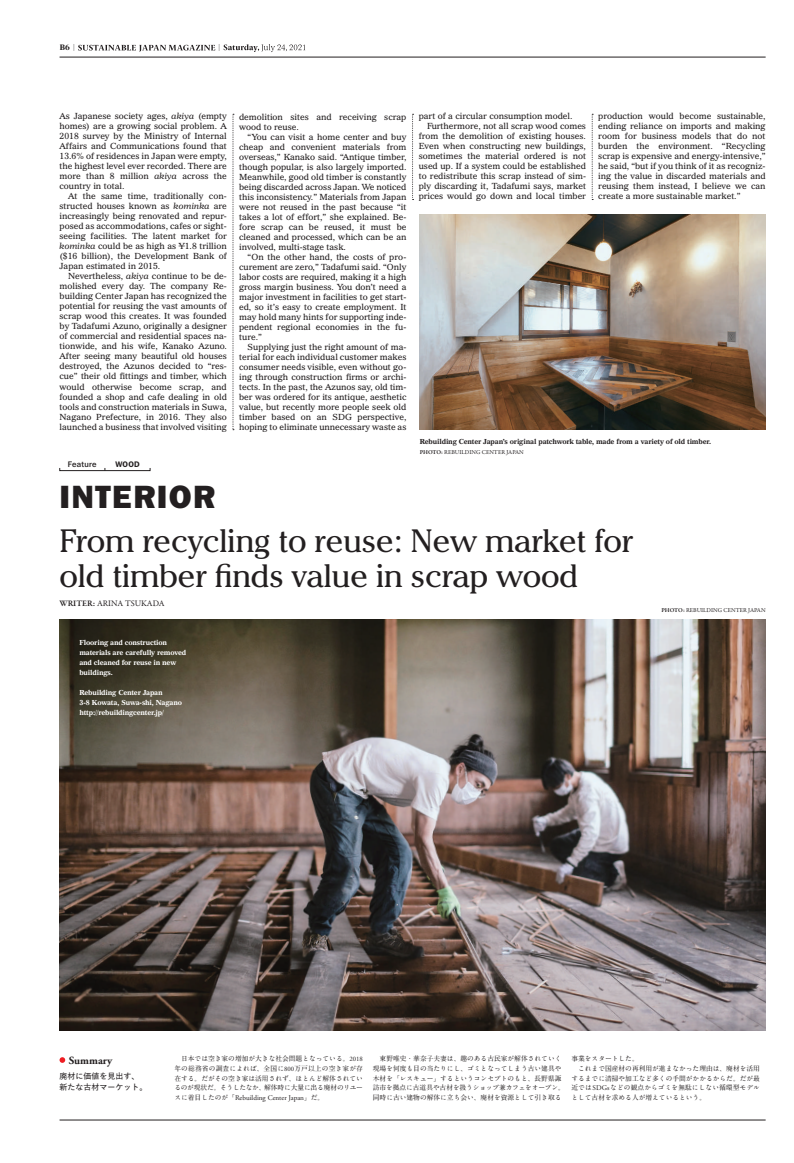
<style>
.page{position:relative;width:794px;height:1163px;background:#fff}
.page>*{position:absolute;margin:0;border:0;box-sizing:border-box;transform-origin:0 0}
.t1{font:32px/35px "Cheltenham IT Cby BT";letter-spacing:-.005em;color:#231f20}
.t2{font:800 32px "Franklin Gothic IT Cby BT";letter-spacing:.04em;color:#231f20}
.t3{font:700 11px "Adobe Garamond";color:#231f20}
.t4{font:8.5px/10px "Imperial BT";color:#231f20;text-align:justify}
.t5{font:8.5px "Garamond Premr Pro";color:#231f20}
.t6{font:600 8px/10.8px "Yu Go Pr 6";color:#231f20}
.t7{font:500 8px "Franklin Gothic IT Cby BT";letter-spacing:.035em;color:#231f20}
.t8{font:600 8px "Franklin Gothic IT Cby BT";color:#231f20}
.t9{font:800 8px "Berlingske Serif";color:#231f20}
.t10{font:7.2px "Adobe Garamond Pro";color:#231f20}
.t11{font:700 7px/10px "Imperial BT";letter-spacing:-.02em;color:#fff}
.t12{font:700 7px "Imperial BT";letter-spacing:-.025em;color:#231f20}
.t13{font:700 6.7px/9.6px "A1 Mincho Std";color:#231f20;text-align:justify}
.t14{font:6px "Garamond Premr Pro";color:#231f20}
.s1{font-style:italic}
.s2{font-weight:600}
.s3{font-family:"Adobe Garamond Pro";font-weight:400}
.s4{font-family:"A1 Mincho Std";font-weight:700;font-size:6.7px}
.s5{font-family:"Koburina Go Std W1";font-size:6.7px}
.s6{font-family:"Koburina Go Std W1";font-weight:400}
.s7{font-family:"Adobe Garamond Pro";font-weight:400;font-size:7.2px}
</style>
<div class="page">
<img style="left:60px;top:619px;width:705px;height:411px">
<img style="left:420px;top:214px;width:345px;height:216px">
<svg style="left:412px;top:114px;width:1px;height:86px"></svg>
<svg style="left:592px;top:114px;width:1px;height:86px"></svg>
<svg style="left:233px;top:114px;width:1px;height:316px"></svg>
<svg style="left:60px;top:1057px;width:5px;height:5px"></svg>
<svg style="left:78px;top:45px;width:137px;height:7px"></svg>
<svg style="left:224px;top:44px;width:81px;height:8px"></svg>
<hr style="left:60px;top:57px;width:705px;height:1px;background:#231f20">
<hr style="left:60px;top:1119px;width:705px;height:1px;background:#231f20">
<p class="t9" style="left:60px;top:42px;width:17px">B6 |</p>
<p class="t9" style="left:219px;top:42px;width:3px">|</p>
<p class="t4" style="left:60px;top:111px;width:169px">As Japanese society ages, <span class="s1">akiya</span> (empty homes) are a growing social problem. A 2018 survey by the Ministry of Internal Affairs and Communications found that 13.6% of residences in Japan were empty, the highest level ever recorded. There are more than 8 million <span class="s1">akiya</span> across the country in total.</p>
<p class="t4" style="left:60px;top:191px;width:169px;text-indent:9px">At the same time, traditionally con&shy;structed houses known as <span class="s1">kominka</span> are increasingly being renovated and repur&shy;posed as accommodations, cafes or sight&shy;seeing facilities. The latent market for <span class="s1">kominka</span> could be as high as ¥1.8 trillion ($16 billion), the Development Bank of Japan estimated in 2015.</p>
<p class="t4" style="left:60px;top:271px;width:169px;text-indent:8px">Nevertheless, <span class="s1">akiya</span> continue to be de&shy;molished every day. The company Re&shy;building Center Japan has recognized the potential for reusing the vast amounts of scrap wood this creates. It was founded by Tadafumi Azuno, originally a designer of commercial and residential spaces na&shy;tionwide, and his wife, Kanako Azuno.<br>After seeing many beautiful old houses destroyed, the Azunos decided to “res&shy;cue” their old fittings and timber, which would otherwise become scrap, and founded a shop and cafe dealing in old tools and construction materials in Suwa, Nagano Prefecture, in 2016. They also launched a business that involved visiting</p>
<p class="t4" style="left:239px;top:111px;width:169px">demolition sites and receiving scrap wood to reuse.</p>
<p class="t4" style="left:239px;top:131px;width:169px;text-indent:8px">“You can visit a home center and buy cheap and convenient materials from overseas,” Kanako said. “Antique timber, though popular, is also largely imported.<br>Meanwhile, good old timber is constantly being discarded across Japan. We noticed this inconsistency.” Materials from Japan were not reused in the past because “it takes a lot of effort,” she explained. Be&shy;fore scrap can be reused, it must be cleaned and processed, which can be an involved, multi-stage task.</p>
<p class="t4" style="left:239px;top:251px;width:169px;text-indent:9px">“On the other hand, the costs of pro&shy;curement are zero,” Tadafumi said. “Only labor costs are required, making it a high gross margin business. You don’t need a major investment in facilities to get start&shy;ed, so it’s easy to create employment. It may hold many hints for supporting inde&shy;pendent regional economies in the fu&shy;ture.”</p>
<p class="t4" style="left:239px;top:341px;width:169px;text-indent:8px">Supplying just the right amount of ma&shy;terial for each individual customer makes consumer needs visible, even without go&shy;ing through construction firms or archi&shy;tects. In the past, the Azunos say, old tim&shy;ber was ordered for its antique, aesthetic value, but recently more people seek old timber based on an SDG perspective, hoping to eliminate unnecessary waste as</p>
<p class="t7" style="left:68px;top:459px;width:30px">Feature</p>
<p class="t8" style="left:115px;top:459px;width:26px">WOOD</p>
<h1 class="t2" style="left:60px;top:476px;width:157px">INTERIOR</h1>
<p class="t4" style="left:419px;top:111px;width:155px">part of a circular consumption model.</p>
<p class="t4" style="left:427px;top:121px;width:160px">Furthermore, not all scrap wood comes</p>
<p class="t4" style="left:419px;top:131px;width:169px">from the demolition of existing houses.</p>
<p class="t4" style="left:419px;top:141px;width:169px">Even when constructing new buildings,</p>
<p class="t4" style="left:419px;top:151px;width:169px">sometimes the material ordered is not</p>
<p class="t4" style="left:419px;top:161px;width:169px">used up. If a system could be established</p>
<p class="t4" style="left:419px;top:171px;width:169px">to redistribute this scrap instead of sim-</p>
<p class="t4" style="left:419px;top:181px;width:169px">ply discarding it, Tadafumi says, market</p>
<p class="t4" style="left:419px;top:191px;width:169px">prices would go down and local timber</p>
<p class="t4" style="left:598px;top:111px;width:169px">production would become sustainable, ending reliance on imports and making room for business models that do not burden the environment. “Recycling scrap is expensive and energy-intensive,” he said, “but if you think of it as recogniz&shy;ing the value in discarded materials and reusing them instead, I believe we can create a more sustainable market.”</p>
<p class="t12" style="left:420px;top:437px;width:293px">Rebuilding Center Japan’s original patchwork table, made from a variety of old timber.</p>
<p class="t14" style="left:420px;top:448px;width:106px"><span class="s2">PHOTO:</span> REBUILDING CENTER JAPAN</p>
<h1 class="t1" style="left:60px;top:522px;width:575px">From recycling to reuse: New market for old timber finds value in scrap wood</h1>
<p class="t5" style="left:60px;top:598px;width:107px"><span class="s2">WRITER:</span> ARINA TSUKADA</p>
<p class="t11" style="left:79px;top:637px;width:108px">Flooring and construction materials are carefully removed and cleaned for reuse in new buildings.</p>
<p class="t11" style="left:79px;top:687px;width:104px">Rebuilding Center Japan<br>3-8 Kowata, Suwa-shi, Nagano http://rebuildingcenter.jp/</p>
<p class="t14" style="left:661px;top:606px;width:106px"><span class="s2">PHOTO:</span> REBUILDING CENTER JAPAN</p>
<p class="t3" style="left:69px;top:1053px;width:45px">Summary</p>
<p class="t13" style="left:174px;top:1053px;width:190px;text-indent:7px">日本では空き家の増加が大きな社会問題となっている。<span class="s3">2018</span>年の総務省の調査によれば、全国に<span class="s3">800</span>万戸以上の空き家が存在する。だがその空き家は活用されず、ほとんど解体されているのが現状だ。そうしたなか、解体時に大量に出る廃材のリユー</p>
<p class="t10" style="left:174px;top:1092px;width:151px"><span class="s4">スに着目したのが</span><span class="s5">「</span>Rebuilding Center Japan<span class="s5">」</span><span class="s4">だ。</span></p>
<p class="t6" style="left:60px;top:1069px;width:90px">廃材に価値を見出す、新たな古材マーケット。</p>
<p class="t13" style="left:373px;top:1053px;width:193px;text-align:center">東野唯史・華奈子夫妻は、趣のある古民家が解体されていく<br>現場を何度も目の当たりにし、ゴミとなってしまう古い建具や木材を<span class="s6">「</span>レスキュー<span class="s6">」</span>するというコンセプトのもと、長野県諏訪市を拠点に古道具や古材を扱うショップ兼カフェをオープン。同時に古い建物の解体に立ち会い、廃材を資源として引き取る</p>
<p class="t13" style="left:571px;top:1053px;width:69px">事業をスタートした。</p>
<p class="t13" style="left:578px;top:1062px;width:183px">これまで国産材の再利用が進まなかった理由は、廃材を活用</p>
<p class="t13" style="left:571px;top:1072px;width:190px">するまでに清掃や加工など多くの手間がかかるからだ。だが最</p>
<p class="t13" style="left:571px;top:1081px;width:190px">近では<span class="s7">SDGs</span>などの観点からゴミを無駄にしない循環型モデル</p>
<p class="t13" style="left:571px;top:1091px;width:136px">として古材を求める人が増えているという。</p>
</div>
